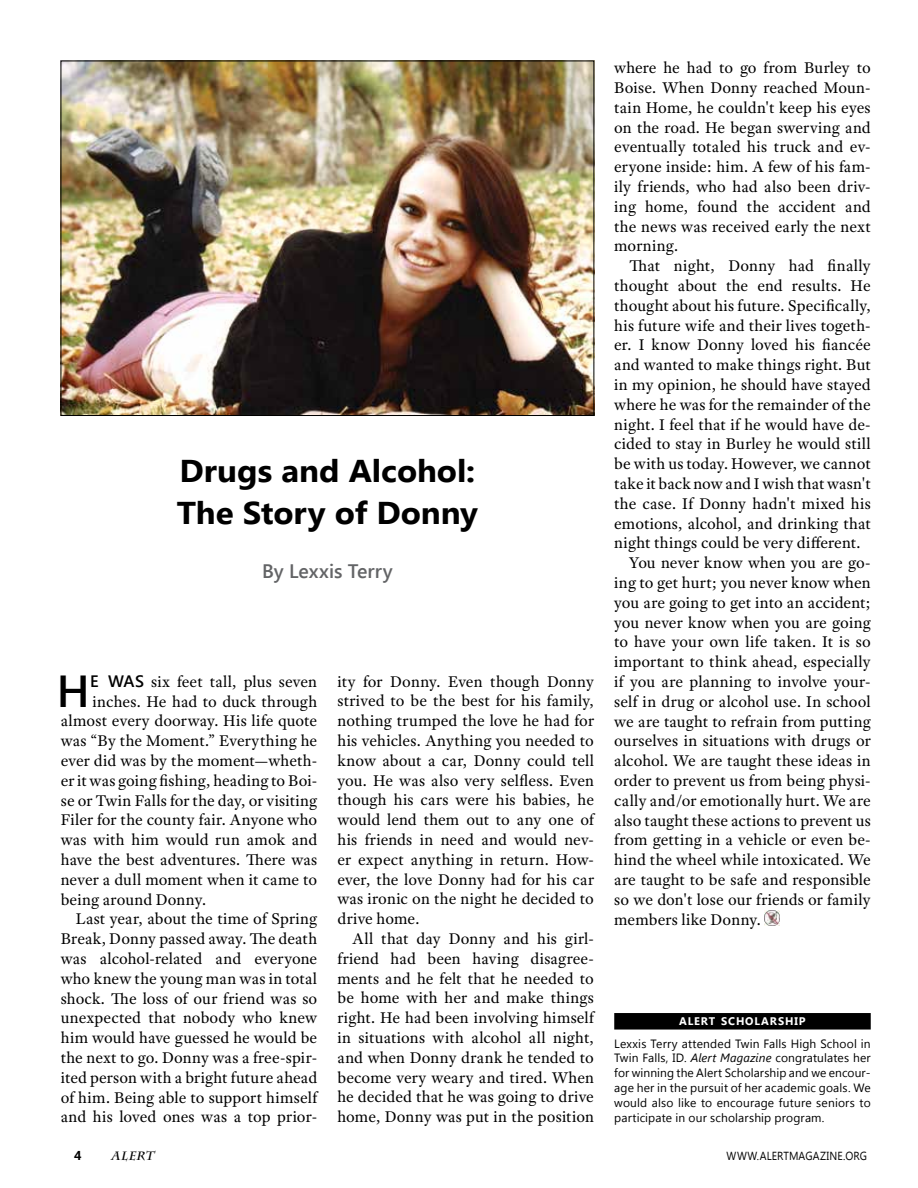
<style>
.page{position:relative;width:918px;height:1188px;background:#fff}
.page>*{position:absolute;margin:0;border:0;box-sizing:border-box;transform-origin:0 0}
.t1{font:600 44.85px "Segoe UI";color:#000}
.t2{font:700 31.5px/42px "Segoe UI";letter-spacing:-.005em;color:#000;scale:1.05 1}
.t3{font:600 19.5px "Segoe UI";color:#636466}
.t4{font:16.5px/19.8px "Adobe Text Pro";letter-spacing:.005em;color:#000;text-align:justify}
.t5{font:700 12.9px "Segoe UI";color:#000}
.t6{font:12px/14.9px "Segoe UI";letter-spacing:.01em;color:#000;text-align:justify}
.t7{font:italic 700 12px "Charlesworth";color:#000}
.t8{font:11.7px "Segoe UI";letter-spacing:.015em;color:#000;scale:.9 1}
.t9{font:700 10.95px "Segoe UI";letter-spacing:.075em;color:#fff}
.s1{font-family:"Segoe UI";font-weight:600}
.s2{font-style:italic}
</style>
<div class="page">
<div style="left:614px;top:1013px;width:257px;height:17px;background:#000"></div>
<img style="left:63px;top:63px;width:529px;height:351px">
<img style="left:765px;top:911px;width:15px;height:15px">
<h2 class="t2" style="left:177px;top:448px;width:289px">Drugs and Alcohol:<br>The Story of Donny</h2>
<p class="t3" style="left:262px;top:557px;width:132px">By Lexxis Terry</p>
<h1 class="t1" style="left:57px;top:659px;width:34px">H</h1>
<p class="t4" style="left:90px;top:671px;width:228px"><span class="s1">e was</span> six feet tall, plus seven</p>
<p class="t4" style="left:93px;top:691px;width:226px">inches. He had to duck through</p>
<p class="t4" style="left:61px;top:711px;width:258px">almost every doorway. His life quote</p>
<p class="t4" style="left:61px;top:731px;width:258px">was “By the Moment.” Everything he</p>
<p class="t4" style="left:61px;top:750px;width:258px">ever did was by the moment—wheth-</p>
<p class="t4" style="left:61px;top:770px;width:258px">er it was going fishing, heading to Boi-</p>
<p class="t4" style="left:61px;top:790px;width:258px">se or Twin Falls for the day, or visiting</p>
<p class="t4" style="left:61px;top:810px;width:258px">Filer for the county fair. Anyone who</p>
<p class="t4" style="left:61px;top:830px;width:258px">was with him would run amok and</p>
<p class="t4" style="left:61px;top:849px;width:258px">have the best adventures. There was</p>
<p class="t4" style="left:61px;top:869px;width:258px">never a dull moment when it came to</p>
<p class="t4" style="left:61px;top:889px;width:147px">being around Donny.</p>
<p class="t4" style="left:76px;top:909px;width:243px">Last year, about the time of Spring</p>
<p class="t4" style="left:61px;top:929px;width:258px">Break, Donny passed away. The death</p>
<p class="t4" style="left:61px;top:948px;width:258px">was alcohol-related and everyone</p>
<p class="t4" style="left:61px;top:968px;width:258px">who knew the young man was in total</p>
<p class="t4" style="left:61px;top:988px;width:258px">shock. The loss of our friend was so</p>
<p class="t4" style="left:61px;top:1008px;width:258px">unexpected that nobody who knew</p>
<p class="t4" style="left:61px;top:1028px;width:258px">him would have guessed he would be</p>
<p class="t4" style="left:61px;top:1047px;width:258px">the next to go. Donny was a free-spir-</p>
<p class="t4" style="left:61px;top:1067px;width:258px">ited person with a bright future ahead</p>
<p class="t4" style="left:61px;top:1087px;width:258px">of him. Being able to support himself</p>
<p class="t4" style="left:61px;top:1107px;width:258px">and his loved ones was a top prior-</p>
<p class="t4" style="left:337px;top:671px;width:258px">ity for Donny. Even though Donny strived to be the best for his family, nothing trumped the love he had for his vehicles. Anything you needed to know about a car, Donny could tell you. He was also very selfless. Even though his cars were his babies, he would lend them out to any one of his friends in need and would nev&shy;er expect anything in return. How&shy;ever, the love Donny had for his car was ironic on the night he decided to drive home.</p>
<p class="t4" style="left:337px;top:928px;width:258px;text-indent:15px">All that day Donny and his girl&shy;friend had been having disagree&shy;ments and he felt that he needed to be home with her and make things right. He had been involving himself in situations with alcohol all night, and when Donny drank he tended to become very weary and tired. When he decided that he was going to drive home, Donny was put in the position</p>
<p class="t4" style="left:614px;top:58px;width:258px">where he had to go from Burley to Boise. When Donny reached Moun&shy;tain Home, he couldn't keep his eyes on the road. He began swerving and eventually totaled his truck and ev&shy;eryone inside: him. A few of his fam&shy;ily friends, who had also been driv&shy;ing home, found the accident and the news was received early the next morning.</p>
<p class="t4" style="left:629px;top:256px;width:243px">That night, Donny had finally</p>
<p class="t4" style="left:614px;top:275px;width:258px">thought about the end results. He</p>
<p class="t4" style="left:614px;top:295px;width:258px">thought about his future. Specifically,</p>
<p class="t4" style="left:614px;top:315px;width:258px">his future wife and their lives togeth-</p>
<p class="t4" style="left:614px;top:335px;width:258px">er. I know Donny loved his fiancée</p>
<p class="t4" style="left:614px;top:355px;width:258px">and wanted to make things right. But</p>
<p class="t4" style="left:614px;top:374px;width:258px">in my opinion, he should have stayed</p>
<p class="t4" style="left:614px;top:394px;width:258px">where he was for the remainder of the</p>
<p class="t4" style="left:614px;top:414px;width:258px">night. I feel that if he would have de-</p>
<p class="t4" style="left:614px;top:434px;width:258px">cided to stay in Burley he would still</p>
<p class="t4" style="left:614px;top:454px;width:258px">be with us today. However, we cannot</p>
<p class="t4" style="left:614px;top:473px;width:258px">take it back now and I wish that wasn't</p>
<p class="t4" style="left:614px;top:493px;width:258px">the case. If Donny hadn't mixed his</p>
<p class="t4" style="left:614px;top:513px;width:258px">emotions, alcohol, and drinking that</p>
<p class="t4" style="left:614px;top:533px;width:248px">night things could be very different.</p>
<p class="t4" style="left:629px;top:553px;width:243px">You never know when you are go-</p>
<p class="t4" style="left:614px;top:572px;width:258px">ing to get hurt; you never know when</p>
<p class="t4" style="left:614px;top:592px;width:258px">you are going to get into an accident;</p>
<p class="t4" style="left:614px;top:612px;width:258px">you never know when you are going</p>
<p class="t4" style="left:614px;top:632px;width:258px">to have your own life taken. It is so</p>
<p class="t4" style="left:614px;top:652px;width:258px">important to think ahead, especially</p>
<p class="t4" style="left:614px;top:671px;width:258px">if you are planning to involve your-</p>
<p class="t4" style="left:614px;top:691px;width:258px">self in drug or alcohol use. In school</p>
<p class="t4" style="left:614px;top:711px;width:258px">we are taught to refrain from putting</p>
<p class="t4" style="left:614px;top:731px;width:258px">ourselves in situations with drugs or</p>
<p class="t4" style="left:614px;top:751px;width:258px">alcohol. We are taught these ideas in</p>
<p class="t4" style="left:614px;top:770px;width:258px">order to prevent us from being physi-</p>
<p class="t4" style="left:614px;top:790px;width:258px">cally and/or emotionally hurt. We are</p>
<p class="t4" style="left:614px;top:810px;width:258px">also taught these actions to prevent us</p>
<p class="t4" style="left:614px;top:830px;width:258px">from getting in a vehicle or even be-</p>
<p class="t4" style="left:614px;top:850px;width:258px">hind the wheel while intoxicated. We</p>
<p class="t4" style="left:614px;top:869px;width:258px">are taught to be safe and responsible</p>
<p class="t4" style="left:614px;top:889px;width:258px">so we don't lose our friends or family</p>
<p class="t4" style="left:614px;top:909px;width:148px">members like Donny.</p>
<p class="t9" style="left:679px;top:1014px;width:128px">ALERT SCHOLARSHIP</p>
<p class="t6" style="left:614px;top:1036px;width:258px">Lexxis Terry attended Twin Falls High School in Twin Falls, ID. <span class="s2">Alert Magazine</span> congratulates her for winning the Alert Scholarship and we encour&shy;age her in the pursuit of her academic goals. We would also like to encourage future seniors to participate in our scholarship program.</p>
<p class="t5" style="left:74px;top:1146px;width:9px">4</p>
<p class="t7" style="left:111px;top:1149px;width:47px">ALERT</p>
<p class="t8" style="left:727px;top:1147px;width:157px">www.alertmagazine.org</p>
</div>
